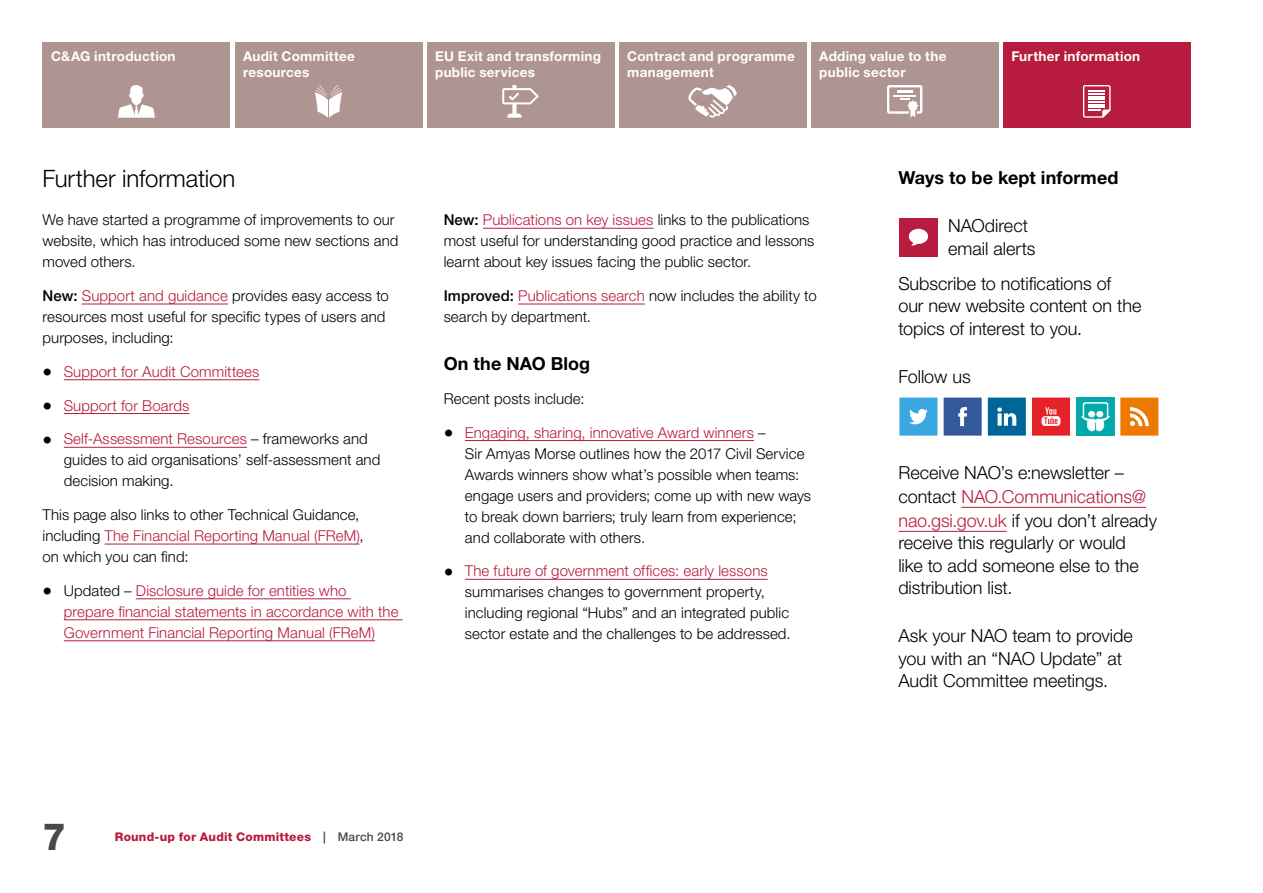
<style>
.page{position:relative;width:1263px;height:893px;background:#fff}
.page>*{position:absolute;margin:0;border:0;box-sizing:border-box;transform-origin:0 0}
.t1{font:800 37.5px "Helvetica Neue LT Std";color:#494948}
.t2{font:300 24px "Helvetica Neue LT Std";letter-spacing:-.005em;color:#000}
.t3{font:300 18px/22.5px "Helvetica Neue LT Std";color:#000}
.t4{font:700 18px "Helvetica Neue LT Std";letter-spacing:.005em;color:#000}
.t5{font:300 15px/21px "Helvetica Neue LT Std";letter-spacing:.005em;color:#000}
.t6{font:300 15px/21px "Helvetica Neue LT Std";letter-spacing:.005em;color:#b71c3e}
.t7{font:700 13.5px/16.5px "Helvetica Neue LT Std";letter-spacing:.02em;color:#fff}
.t8{font:800 12px "Helvetica Neue LT Std";letter-spacing:.015em;color:#b71c3e}
.s1{font-weight:500}
.s2{color:#b71c3e}
.s3{font-size:19.5px;color:#000}
.s4{font-size:19.5px}
.s5{color:#000}
.s6{font-weight:500;color:#494948}
</style>
<div class="page">
<div style="left:43px;top:43px;width:187px;height:85px;background:#af9591"></div>
<svg style="left:118px;top:85px;width:37px;height:33px"></svg>
<div style="left:235px;top:43px;width:187px;height:85px;background:#af9591"></div>
<svg style="left:315px;top:85px;width:27px;height:33px"></svg>
<div style="left:427px;top:43px;width:187px;height:85px;background:#af9591"></div>
<svg style="left:502px;top:85px;width:37px;height:33px"></svg>
<div style="left:619px;top:43px;width:187px;height:85px;background:#af9591"></div>
<svg style="left:688px;top:85px;width:49px;height:33px"></svg>
<div style="left:811px;top:43px;width:188px;height:85px;background:#af9591"></div>
<svg style="left:887px;top:85px;width:35px;height:33px"></svg>
<div style="left:1003px;top:43px;width:188px;height:85px;background:#b71c3e"></div>
<svg style="left:1083px;top:85px;width:27px;height:33px"></svg>
<hr style="left:961px;top:507px;width:185px;height:1px;background:#b71c3e">
<hr style="left:898px;top:531px;width:109px;height:1px;background:#b71c3e">
<svg style="left:1120px;top:398px;width:38px;height:38px"></svg>
<svg style="left:899px;top:398px;width:38px;height:38px"></svg>
<svg style="left:944px;top:398px;width:38px;height:38px"></svg>
<svg style="left:988px;top:398px;width:38px;height:38px"></svg>
<div style="left:899px;top:218px;width:38px;height:38px;background:#b71c3e"></div>
<svg style="left:909px;top:229px;width:19px;height:17px"></svg>
<svg style="left:1032px;top:398px;width:38px;height:38px"></svg>
<img style="left:1076px;top:398px;width:38px;height:38px">
<hr style="left:82px;top:304px;width:146px;height:1px;background:#b71c3e">
<hr style="left:64px;top:379px;width:195px;height:1px;background:#b71c3e">
<hr style="left:64px;top:413px;width:125px;height:1px;background:#b71c3e">
<hr style="left:64px;top:447px;width:183px;height:1px;background:#b71c3e">
<hr style="left:105px;top:544px;width:254px;height:1px;background:#b71c3e">
<hr style="left:136px;top:598px;width:215px;height:1px;background:#b71c3e">
<hr style="left:64px;top:619px;width:339px;height:1px;background:#b71c3e">
<hr style="left:64px;top:640px;width:311px;height:1px;background:#b71c3e">
<hr style="left:483px;top:228px;width:170px;height:1px;background:#b71c3e">
<hr style="left:518px;top:304px;width:127px;height:1px;background:#b71c3e">
<hr style="left:465px;top:440px;width:289px;height:1px;background:#b71c3e">
<hr style="left:465px;top:579px;width:303px;height:1px;background:#b71c3e">
<p class="t7" style="left:51px;top:47px;width:126px">C&amp;AG introduction</p>
<p class="t7" style="left:243px;top:47px;width:113px">Audit Committee resources</p>
<p class="t7" style="left:435px;top:47px;width:167px">EU Exit and transforming public services</p>
<p class="t7" style="left:627px;top:47px;width:169px">Contract and programme management</p>
<p class="t7" style="left:819px;top:47px;width:129px">Adding value to the public sector</p>
<p class="t7" style="left:1011px;top:47px;width:130px">Further information</p>
<h2 class="t2" style="left:43px;top:164px;width:194px">Further information</h2>
<p class="t5" style="left:43px;top:209px;width:358px">We have started a programme of improvements to our website, which has introduced some new sections and moved others.</p>
<p class="t5" style="left:43px;top:285px;width:348px"><span class="s1">New:</span> <span class="s2">Support and guidance</span> provides easy access to resources most useful for specific types of users and purposes, including:</p>
<p class="t6" style="left:43px;top:361px;width:218px"><span class="s3">•</span> Support for Audit Committees</p>
<p class="t6" style="left:43px;top:394px;width:148px"><span class="s3">•</span> Support for Boards</p>
<p class="t5" style="left:64px;top:428px;width:318px;text-indent:-21px"><span class="s4">•</span> <span class="s2">Self-Assessment Resources</span> – frameworks and guides to aid organisations’ self-assessment and decision making.</p>
<p class="t5" style="left:43px;top:504px;width:323px">This page also links to other Technical Guidance, including <span class="s2">The Financial Reporting Manual (FReM)</span>, on which you can find:</p>
<p class="t6" style="left:64px;top:580px;width:336px;text-indent:-21px"><span class="s3">•</span> <span class="s5">Updated –</span> Disclosure guide for entities who prepare financial statements in accordance with the<br>Government Financial Reporting Manual (FReM)</p>
<p class="t5" style="left:444px;top:209px;width:372px"><span class="s1">New:</span> <span class="s2">Publications on key issues</span> links to the publications most useful for understanding good practice and lessons learnt about key issues facing the public sector.</p>
<p class="t5" style="left:444px;top:285px;width:375px"><span class="s1">Improved:</span> <span class="s2">Publications search</span> now includes the ability to search by department.</p>
<p class="t4" style="left:444px;top:352px;width:148px">On the NAO Blog</p>
<p class="t5" style="left:444px;top:388px;width:142px">Recent posts include:</p>
<p class="t5" style="left:465px;top:421px;width:348px;text-indent:-21px"><span class="s4">•</span> <span class="s2">Engaging, sharing, innovative Award winners</span> –<br>Sir Amyas Morse outlines how the 2017 Civil Service Awards winners show what’s possible when teams: engage users and providers; come up with new ways to break down barriers; truly learn from experience; and collaborate with others.</p>
<p class="t5" style="left:465px;top:560px;width:327px;text-indent:-21px"><span class="s4">•</span> <span class="s2">The future of government offices: early lessons </span>summarises changes to government property, including regional “Hubs” and an integrated public sector estate and the challenges to be addressed.</p>
<h1 class="t1" style="left:43px;top:814px;width:25px">7</h1>
<p class="t8" style="left:115px;top:830px;width:290px">Round-up for Audit Committees <span class="s6">| March 2018</span></p>
<p class="t4" style="left:898px;top:166px;width:222px">Ways to be kept informed</p>
<p class="t3" style="left:948px;top:214px;width:89px">NAOdirect email alerts</p>
<p class="t3" style="left:898px;top:272px;width:245px">Subscribe to notifications of<br>our new website content on the topics of interest to you.</p>
<p class="t3" style="left:898px;top:365px;width:74px">Follow us</p>
<p class="t3" style="left:898px;top:460px;width:260px;line-height:23.1px">Receive NAO’s e:newsletter – contact <span class="s2">NAO.Communications@ nao.gsi.gov.uk</span> if you don’t already receive this regularly or would<br>like to add someone else to the distribution list.</p>
<p class="t3" style="left:898px;top:624px;width:236px">Ask your NAO team to provide you with an “NAO Update” at<br>Audit Committee meetings.</p>
</div>
